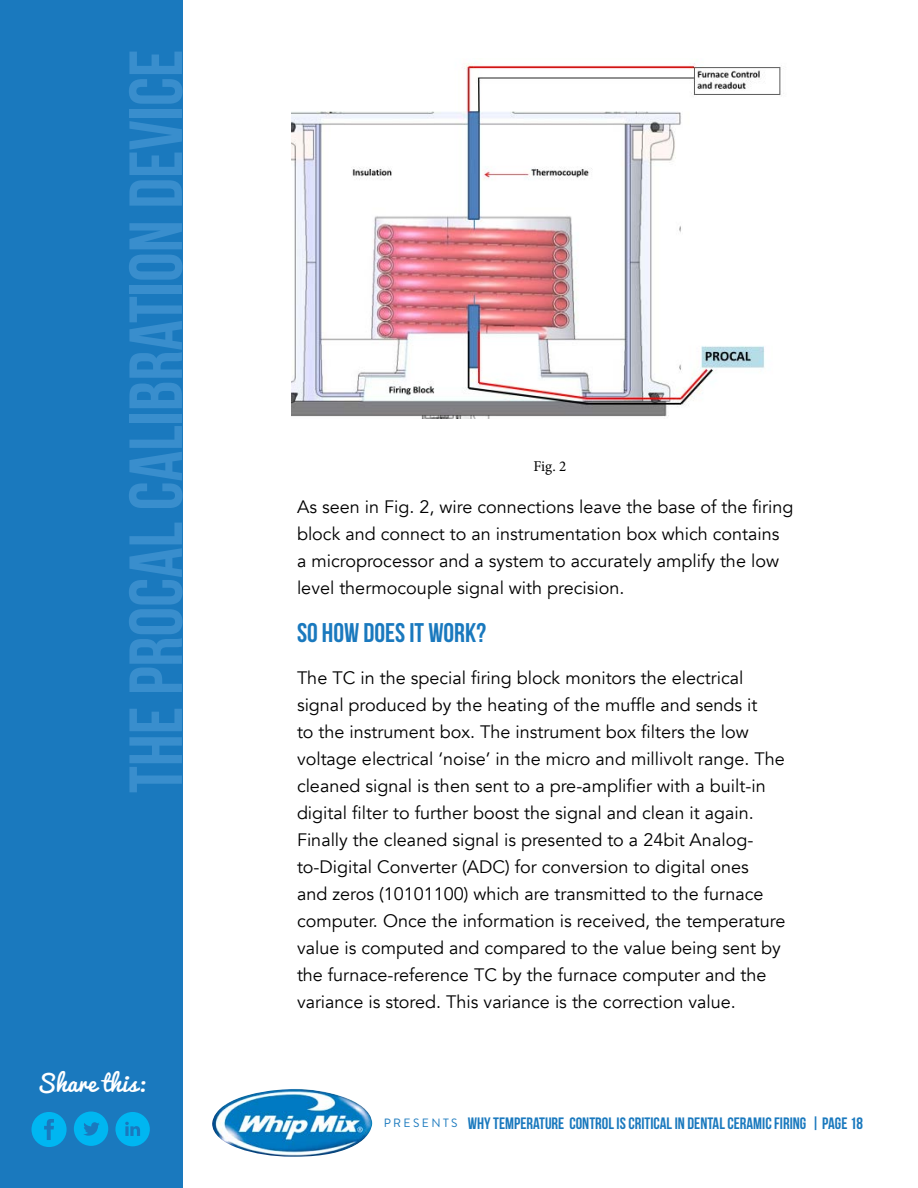
<style>
.page{position:relative;width:918px;height:1188px;background:#fff}
.page>*{position:absolute;margin:0;border:0;box-sizing:border-box;transform-origin:0 0}
.t1{font:75px "Bebas Neue";color:#398ecd}
.t2{font:27px "Bebas Neue";color:#1a79be}
.t3{font:22.5px "Pacifico";color:#fff}
.t4{font:18px/27px "Avenir";color:#000}
.t5{font:16.5px "Bebas Neue";color:#1a79be}
.t6{font:15px "Minion Pro";color:#000}
.t7{font:12px "Brandon Grotesque";color:#1a79be}
</style>
<div class="page">
<div style="left:0;top:0;width:182px;height:1188px;background:#1a79be"></div>
<img style="left:212px;top:1089px;width:160px;height:68px">
<svg style="left:115px;top:1112px;width:35px;height:34px"></svg>
<svg style="left:74px;top:1112px;width:34px;height:34px"></svg>
<svg style="left:32px;top:1112px;width:35px;height:35px"></svg>
<img style="left:291px;top:63px;width:493px;height:355px">
<h1 class="t1" style="left:115px;top:793px;width:745px;rotate:-90deg">THE PROCAL CALIBRATION DEVICE</h1>
<p class="t3" style="left:37px;top:1063px;width:110px">Share this:</p>
<p class="t6" style="left:533px;top:457px;width:35px">Fig. 2</p>
<p class="t4" style="left:297px;top:494px;width:498px">As seen in Fig. 2, wire connections leave the base of the firing block and connect to an instrumentation box which contains<br>a microprocessor and a system to accurately amplify the low level thermocouple signal with precision.</p>
<h2 class="t2" style="left:297px;top:618px;width:191px">SO HOW DOES IT WORK?</h2>
<p class="t4" style="left:297px;top:664px;width:490px">The TC in the special firing block monitors the electrical signal produced by the heating of the muffle and sends it<br>to the instrument box. The instrument box filters the low voltage electrical ‘noise’ in the micro and millivolt range. The cleaned signal is then sent to a pre-amplifier with a built-in digital filter to further boost the signal and clean it again.<br>Finally the cleaned signal is presented to a 24bit Analog&shy;to-Digital Converter (ADC) for conversion to digital ones<br>and zeros (10101100) which are transmitted to the furnace computer. Once the information is received, the temperature value is computed and compared to the value being sent by the furnace-reference TC by the furnace computer and the variance is stored. This variance is the correction value.</p>
<p class="t7" style="left:384px;top:1115px;width:11px">PRESENTS</p>
<p class="t5" style="left:468px;top:1114px;width:397px">WHY TEMPERATURE CONTROL IS CRITICAL IN DENTAL CERAMIC FIRING | PAGE 18</p>
</div>
